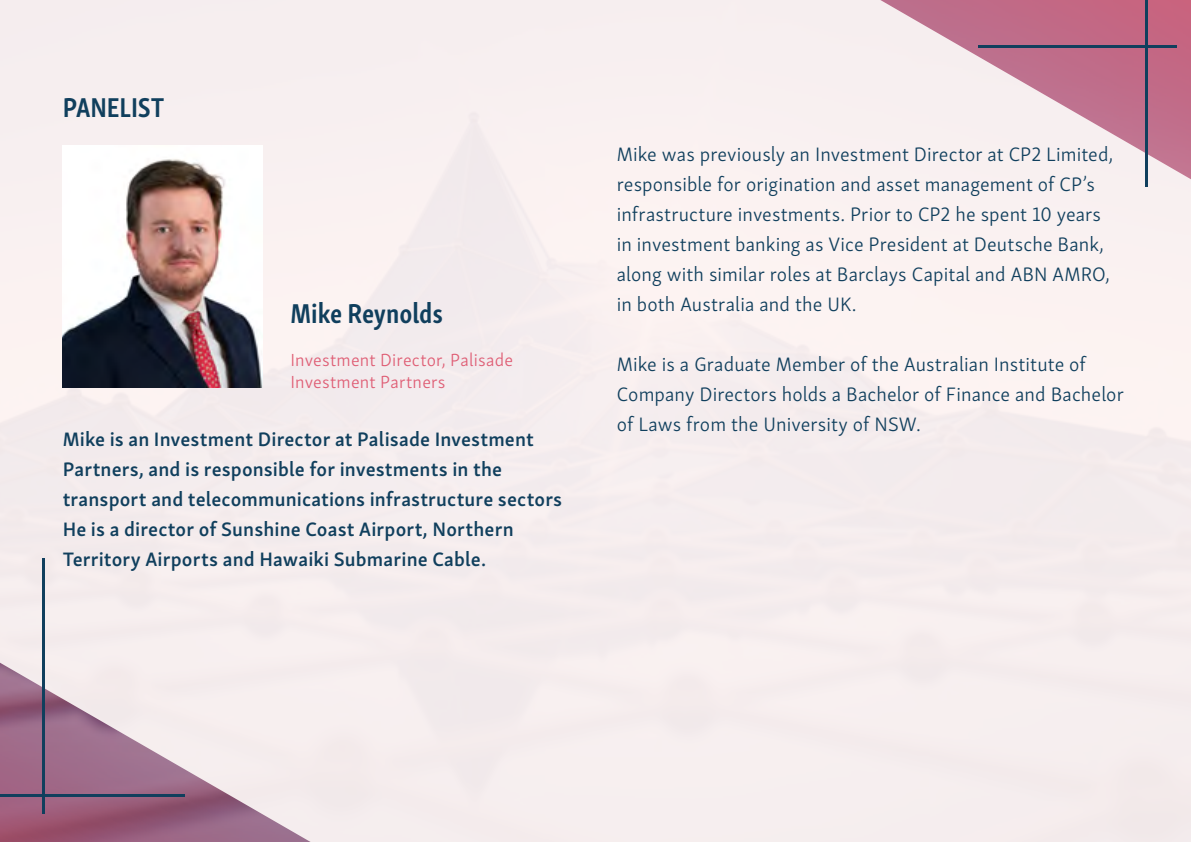
<style>
.page{position:relative;width:1191px;height:842px;background:#f6eeef}
.page>*{position:absolute;margin:0;border:0;box-sizing:border-box;transform-origin:0 0}
.t1{font:700 28px "Skolar Sans Cp";letter-spacing:-.005em;color:#103f5d}
.t2{font:300 20px/30px "Skolar Sans";letter-spacing:.005em;color:#103f5d}
.t3{font:600 20px/30px "Skolar Sans";letter-spacing:.005em;color:#103f5d}
.t4{font:300 18px/21.6px "Skolar Sans";letter-spacing:.01em;color:#df5e75}
</style>
<div class="page">
<hr style="left:43px;top:559px;width:2px;height:255px;background:#103f5d">
<hr style="left:1145px;top:0;width:3px;height:187px;background:#103f5d">
<hr style="left:0;top:794px;width:184px;height:3px;background:#103f5d">
<hr style="left:978px;top:45px;width:198px;height:3px;background:#103f5d">
<img style="left:63px;top:146px;width:199px;height:242px">
<h1 class="t1" style="left:63px;top:86px;width:103px">PANELIST</h1>
<h1 class="t1" style="left:290px;top:291px;width:154px">Mike Reynolds</h1>
<p class="t4" style="left:290px;top:348px;width:224px">Investment Director, Palisade<br>Investment Partners</p>
<p class="t3" style="left:63px;top:422px;width:501px">Mike is an Investment Director at Palisade Investment Partners, and is responsible for investments in the transport and telecommunications infrastructure sectors He is a director of Sunshine Coast Airport, Northern Territory Airports and Hawaiki Submarine Cable.</p>
<p class="t2" style="left:617px;top:137px;width:498px">Mike was previously an Investment Director at CP2 Limited, responsible for origination and asset management of CP’s infrastructure investments. Prior to CP2 he spent 10 years in investment banking as Vice President at Deutsche Bank, along with similar roles at Barclays Capital and ABN AMRO, in both Australia and the UK.</p>
<p class="t2" style="left:617px;top:347px;width:508px">Mike is a Graduate Member of the Australian Institute of<br>Company Directors holds a Bachelor of Finance and Bachelor of Laws from the University of NSW.</p>
</div>
